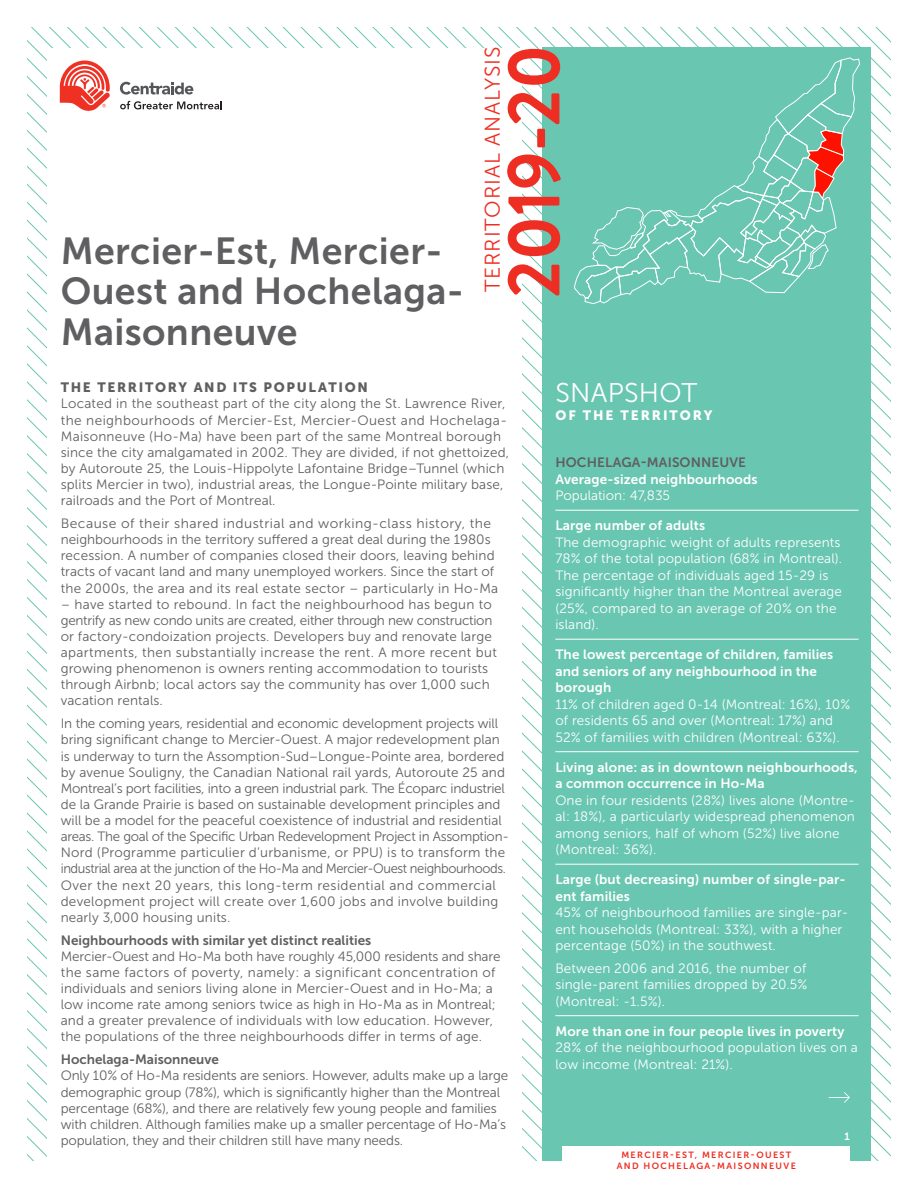
<style>
.page{position:relative;width:918px;height:1188px;background:#fff}
.page>*{position:absolute;margin:0;border:0;box-sizing:border-box;transform-origin:0 0}
.t1{font:700 75px "Brandon Grotesque";letter-spacing:.005em;color:#ee2e22;scale:.95 1}
.Grand-titre{font:37.5px/40.5px "Museo Sans 700";letter-spacing:.01em;color:#5f5f62}
.SOUS-Titre{font:27px "Museo Sans 300";letter-spacing:.01em;color:#fff}
.SOUS-Titre-2{font:21.3px "Museo Sans 300";letter-spacing:.04em;color:#ee2e22}
.Texte_Courant{font:13.5px/16.2px "Museo Sans 300";letter-spacing:.01em;color:#5f5f62}
.Texte_courant_-_BAND{font:13.5px/16.5px "Museo Sans 300";letter-spacing:.01em;color:#fff}
.sous-sous_titre{font:13.5px/16px "Museo Sans 300";letter-spacing:-.01em;color:#5f5f62}
.SOUS-Titre-3{font:13.5px/16.5px "Museo Sans 700";letter-spacing:.01em;color:#fff}
.sous-sous_titre-2{font:13.5px "Museo Sans 700";color:#5f5f62}
.Sous-titre{font:13.5px "Museo Sans 900";letter-spacing:.125em;color:#5f5f62}
.SOUS-Titre-4{font:13.5px "Museo Sans 900";letter-spacing:.145em;color:#fff}
.SOUS-Titre-5{font:10.5px "Museo Sans 700";color:#fff}
.t2{font:9px/10.8px "Museo Sans 700";letter-spacing:.15em;color:#ee2e22;text-align:center}
.s1{font-family:"Museo Sans 700"}
.s2{color:#5f5f62}
</style>
<div class="page">
<svg style="left:721px;top:27px;width:170px;height:630px"></svg>
<div style="left:542px;top:48px;width:329px;height:1113px;background:#69c6b1"></div>
<hr style="left:555px;top:510px;width:304px;height:1px;background:#fff">
<hr style="left:555px;top:639px;width:304px;height:1px;background:#fff">
<hr style="left:555px;top:751px;width:304px;height:1px;background:#fff">
<hr style="left:555px;top:864px;width:304px;height:1px;background:#fff">
<hr style="left:555px;top:1015px;width:304px;height:1px;background:#fff">
<svg style="left:574px;top:57px;width:286px;height:247px"></svg>
<div style="left:563px;top:1146px;width:287px;height:28px;background:#fff"></div>
<svg style="left:829px;top:1092px;width:21px;height:11px"></svg>
<svg style="left:60px;top:61px;width:50px;height:50px"></svg>
<svg style="left:120px;top:82px;width:73px;height:13px"></svg>
<svg style="left:120px;top:101px;width:102px;height:8px"></svg>
<p class="Grand-titre" style="left:61px;top:230px;width:405px">Mercier-Est, Mercier-<br>Ouest and Hochelaga-<br>Maisonneuve</p>
<p class="SOUS-Titre-2" style="left:481px;top:292px;width:247px;rotate:-90deg">TERRITORIAL ANALYSIS</p>
<p class="t1" style="left:481px;top:298px;width:268px;rotate:-90deg">2019-20</p>
<p class="Sous-titre" style="left:61px;top:380px;width:309px">THE TERRITORY AND ITS POPULATION</p>
<p class="Texte_Courant" style="left:61px;top:396px;width:450px">Located in the southeast part of the city along the St. Lawrence River, the neighbourhoods of Mercier-Est, Mercier-Ouest and Hochelaga-Maisonneuve (Ho-Ma) have been part of the same Montreal borough since the city amalgamated in 2002. They are divided, if not ghettoized, by Autoroute 25, the Louis-Hippolyte Lafontaine Bridge–Tunnel (which splits Mercier in two), industrial areas, the Longue-Pointe military base, railroads and the Port of Montreal.</p>
<p class="Texte_Courant" style="left:61px;top:515px;width:439px">Because of their shared industrial and working-class history, the neighbourhoods in the territory suffered a great deal during the 1980s recession. A number of companies closed their doors, leaving behind tracts of vacant land and many unemployed workers. Since the start of the 2000s, the area and its real estate sector – particularly in Ho-Ma</p>
<p class="Texte_Courant" style="left:61px;top:596px;width:438px">– have started to rebound. In fact the neighbourhood has begun to gentrify as new condo units are created, either through new construction or factory-condoization projects. Developers buy and renovate large apartments, then substantially increase the rent. A more recent but growing phenomenon is owners renting accommodation to tourists through Airbnb; local actors say the community has over 1,000 such vacation rentals.</p>
<p class="Texte_Courant" style="left:61px;top:716px;width:450px">In the coming years, residential and economic development projects will bring significant change to Mercier-Ouest. A major redevelopment plan is underway to turn the Assomption-Sud–Longue-Pointe area, bordered by avenue Souligny, the Canadian National rail yards, Autoroute 25 and Montreal’s port facilities, into a green industrial park. The Écoparc industriel de la Grande Prairie is based on sustainable development principles and will be a model for the peaceful coexistence of industrial and residential areas. The goal of the Specific Urban Redevelopment Project in Assomption-Nord (Programme particulier d’urbanisme, or PPU) is to transform the industrial area at the junction of the Ho-Ma and Mercier-Ouest neighbourhoods.<br>Over the next 20 years, this long-term residential and commercial development project will create over 1,600 jobs and involve building nearly 3,000 housing units.</p>
<p class="sous-sous_titre-2" style="left:61px;top:932px;width:312px">Neighbourhoods with similar yet distinct realities</p>
<p class="Texte_Courant" style="left:61px;top:948px;width:441px">Mercier-Ouest and Ho-Ma both have roughly 45,000 residents and share the same factors of poverty, namely: a significant concentration of individuals and seniors living alone in Mercier-Ouest and in Ho-Ma; a low income rate among seniors twice as high in Ho-Ma as in Montreal; and a greater prevalence of individuals with low education. However, the populations of the three neighbourhoods differ in terms of age.</p>
<p class="sous-sous_titre" style="left:61px;top:1052px;width:449px"><span class="s1">Hochelaga-Maisonneuve<br></span>Only 10% of Ho-Ma residents are seniors. However, adults make up a large demographic group (78%), which is significantly higher than the Montreal percentage (68%), and there are relatively few young people and families with children. Although families make up a smaller percentage of Ho-Ma’s population, they and their children still have many needs.</p>
<p class="SOUS-Titre" style="left:555px;top:379px;width:144px">SNAPSHOT</p>
<p class="SOUS-Titre-4" style="left:555px;top:408px;width:159px">OF THE TERRITORY</p>
<p class="SOUS-Titre-3" style="left:555px;top:454px;width:204px"><span class="s2">HOCHELAGA-MAISONNEUVE<br></span>Average-sized neighbourhoods</p>
<p class="Texte_courant_-_BAND" style="left:555px;top:488px;width:116px">Population: 47,835</p>
<p class="Texte_courant_-_BAND" style="left:555px;top:518px;width:288px"><span class="s1">Large number of adults<br></span>The demographic weight of adults represents 78% of the total population (68% in Montreal).<br>The percentage of individuals aged 15-29 is significantly higher than the Montreal average (25%, compared to an average of 20% on the island).</p>
<p class="Texte_courant_-_BAND" style="left:555px;top:647px;width:296px"><span class="s1">The lowest percentage of children, families and seniors of any neighbourhood in the borough<br></span>11% of children aged 0-14 (Montreal: 16%), 10% of residents 65 and over (Montreal: 17%) and 52% of families with children (Montreal: 63%).</p>
<p class="Texte_courant_-_BAND" style="left:555px;top:759px;width:304px"><span class="s1">Living alone: as in downtown neighbourhoods, a common occurrence in Ho-Ma<br></span>One in four residents (28%) lives alone (Montre&shy;al: 18%), a particularly widespread phenomenon among seniors, half of whom (52%) live alone (Montreal: 36%).</p>
<p class="Texte_courant_-_BAND" style="left:555px;top:872px;width:295px"><span class="s1">Large (but decreasing) number of single-par&shy;ent families<br></span>45% of neighbourhood families are single-par&shy;ent households (Montreal: 33%), with a higher percentage (50%) in the southwest.</p>
<p class="Texte_courant_-_BAND" style="left:555px;top:960px;width:254px;text-align:justify">Between 2006 and 2016, the number of single-parent families dropped by 20.5% (Montreal: -1.5%).</p>
<p class="Texte_courant_-_BAND" style="left:555px;top:1023px;width:304px"><span class="s1">More than one in four people lives in poverty<br></span>28% of the neighbourhood population lives on a low income (Montreal: 21%).</p>
<p class="t2" style="left:617px;top:1150px;width:181px">MERCIER-EST, MERCIER-OUEST<br>AND HOCHELAGA-MAISONNEUVE</p>
<p class="SOUS-Titre-5" style="left:845px;top:1130px;width:7px">1</p>
</div>
